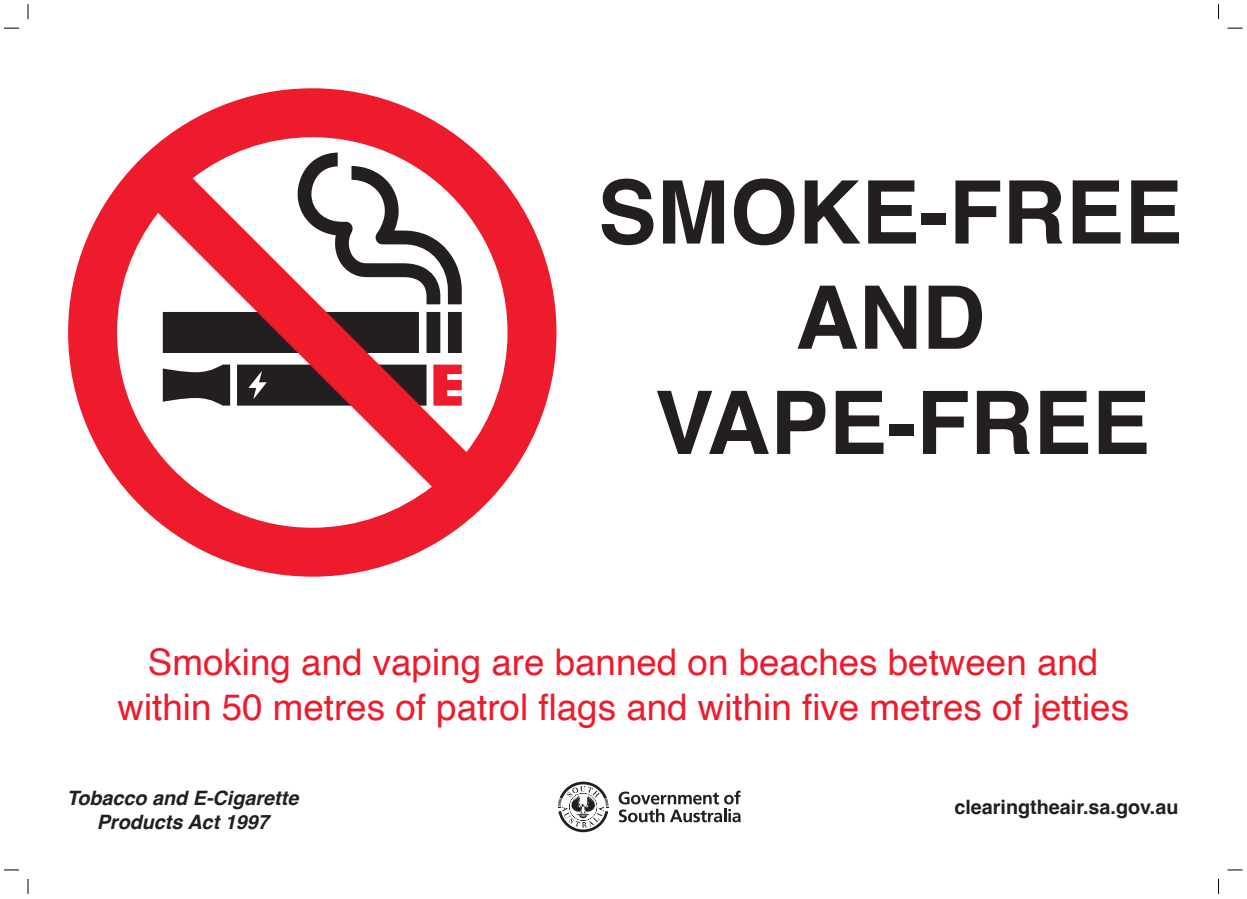
<style>
.page{position:relative;width:1247px;height:899px;background:#fff}
.page>*{position:absolute;margin:0;border:0;box-sizing:border-box;transform-origin:0 0}
.t1{font:700 87.7px/105.2px "Helvetica";color:#231f20;text-align:center}
.t2{font:36.8px/44.1px "Helvetica";color:#ee1b2d;text-align:center}
.t3{font:italic 700 19.8px/23.8px "Helvetica";color:#231f20;text-align:center}
.t4{font:700 19.8px "Helvetica";color:#231f20}
</style>
<div class="page">
<svg style="left:619px;top:791px;width:122px;height:31px"></svg>
<svg style="left:558px;top:782px;width:51px;height:50px"></svg>
<svg style="left:68px;top:88px;width:488px;height:489px"></svg>
<svg style="left:249px;top:371px;width:18px;height:28px"></svg>
<svg style="left:4px;top:28px;width:15px;height:1px"></svg>
<svg style="left:1228px;top:28px;width:15px;height:1px"></svg>
<svg style="left:4px;top:869px;width:15px;height:2px"></svg>
<svg style="left:1228px;top:869px;width:15px;height:2px"></svg>
<svg style="left:27px;top:4px;width:2px;height:15px"></svg>
<svg style="left:27px;top:879px;width:2px;height:15px"></svg>
<svg style="left:1218px;top:4px;width:1px;height:15px"></svg>
<svg style="left:1218px;top:879px;width:1px;height:15px"></svg>
<h1 class="t1" style="left:598px;top:167px;width:586px">SMOKE-FREE<br>AND<br>VAPE-FREE</h1>
<p class="t2" style="left:117px;top:643px;width:1013px">Smoking and vaping are banned on beaches between and within 50 metres of patrol flags and within five metres of jetties</p>
<p class="t3" style="left:67px;top:788px;width:233px">Tobacco and E-Cigarette<br>Products Act 1997</p>
<p class="t4" style="left:954px;top:799px;width:226px">clearingtheair.sa.gov.au</p>
</div>
